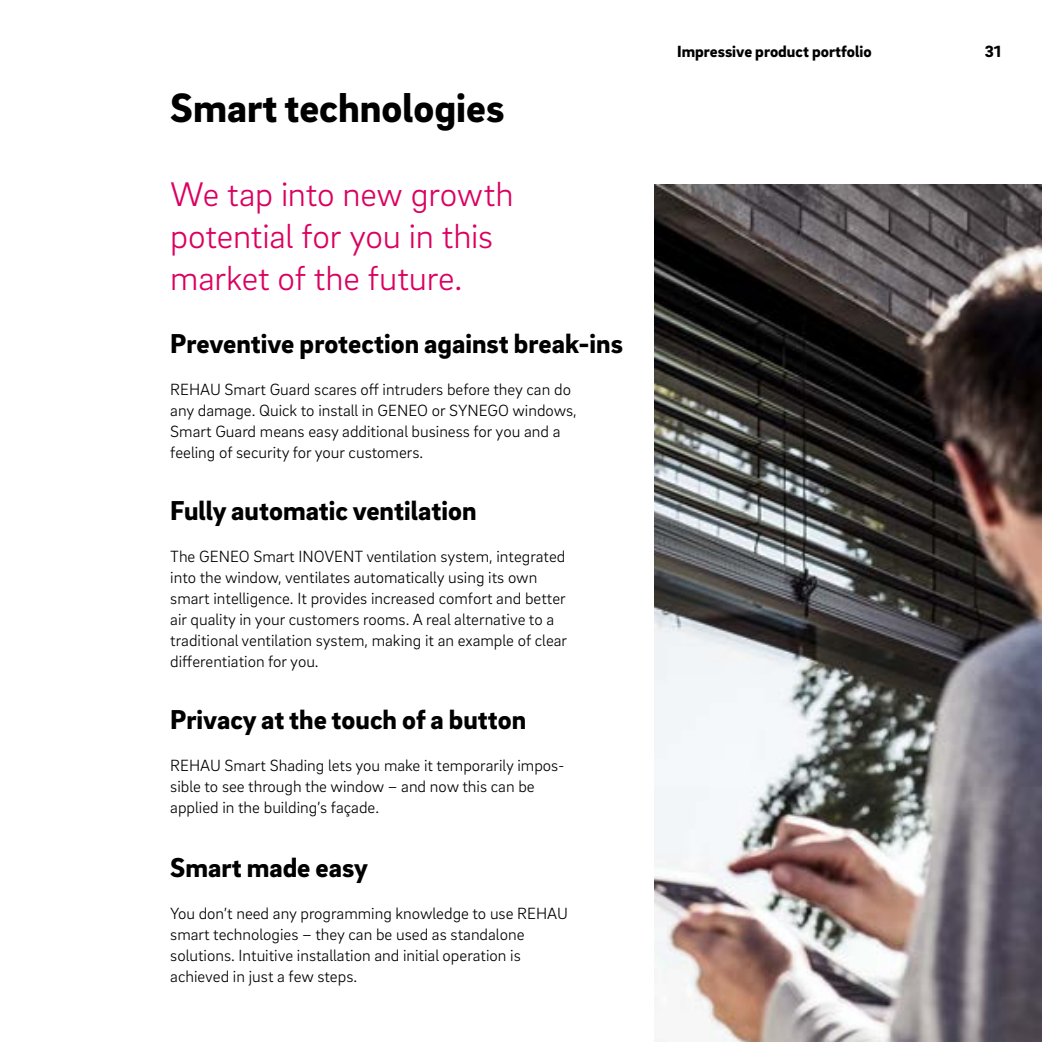
<style>
.page{position:relative;width:1042px;height:1042px;background:#fff}
.page>*{position:absolute;margin:0;border:0;box-sizing:border-box;transform-origin:0 0}
.t1{font:900 42px "Brix Sans";color:#000}
.t2{font:300 35px/42px "Brix Sans";letter-spacing:-.005em;color:#db0060}
.t3{font:900 28px "Brix Sans";color:#000}
.t4{font:300 16.62px/21px "Brix Sans";color:#000}
.t5{font:900 16.62px "Brix Sans";color:#000}
</style>
<div class="page">
<img style="left:655px;top:185px;width:387px;height:857px">
<h1 class="t1" style="left:170px;top:80px;width:336px">Smart technologies</h1>
<h2 class="t2" style="left:170px;top:171px;width:345px">We tap into new growth potential for you in this market of the future.</h2>
<h3 class="t3" style="left:170px;top:325px;width:454px">Preventive protection against break-ins</h3>
<p class="t4" style="left:170px;top:378px;width:408px">REHAU Smart Guard scares off intruders before they can do any damage. Quick to install in GENEO or SYNEGO windows, Smart Guard means easy additional business for you and a feeling of security for your customers.</p>
<h3 class="t3" style="left:170px;top:492px;width:308px">Fully automatic ventilation</h3>
<p class="t4" style="left:170px;top:545px;width:398px">The GENEO Smart INOVENT ventilation system, integrated into the window, ventilates automatically using its own smart intelligence. It provides increased comfort and better air quality in your customers rooms. A real alternative to a traditional ventilation system, making it an example of clear differentiation for you.</p>
<h3 class="t3" style="left:170px;top:701px;width:357px">Privacy at the touch of a button</h3>
<p class="t4" style="left:170px;top:754px;width:396px">REHAU Smart Shading lets you make it temporarily impos&shy;sible to see through the window – and now this can be applied in the building’s façade.</p>
<h3 class="t3" style="left:170px;top:849px;width:199px">Smart made easy</h3>
<p class="t4" style="left:170px;top:902px;width:399px">You don’t need any programming knowledge to use REHAU smart technologies – they can be used as standalone solutions. Intuitive installation and initial operation is achieved in just a few steps.</p>
<p class="t5" style="left:677px;top:41px;width:196px">Impressive product portfolio</p>
<p class="t5" style="left:985px;top:41px;width:17px">31</p>
</div>
